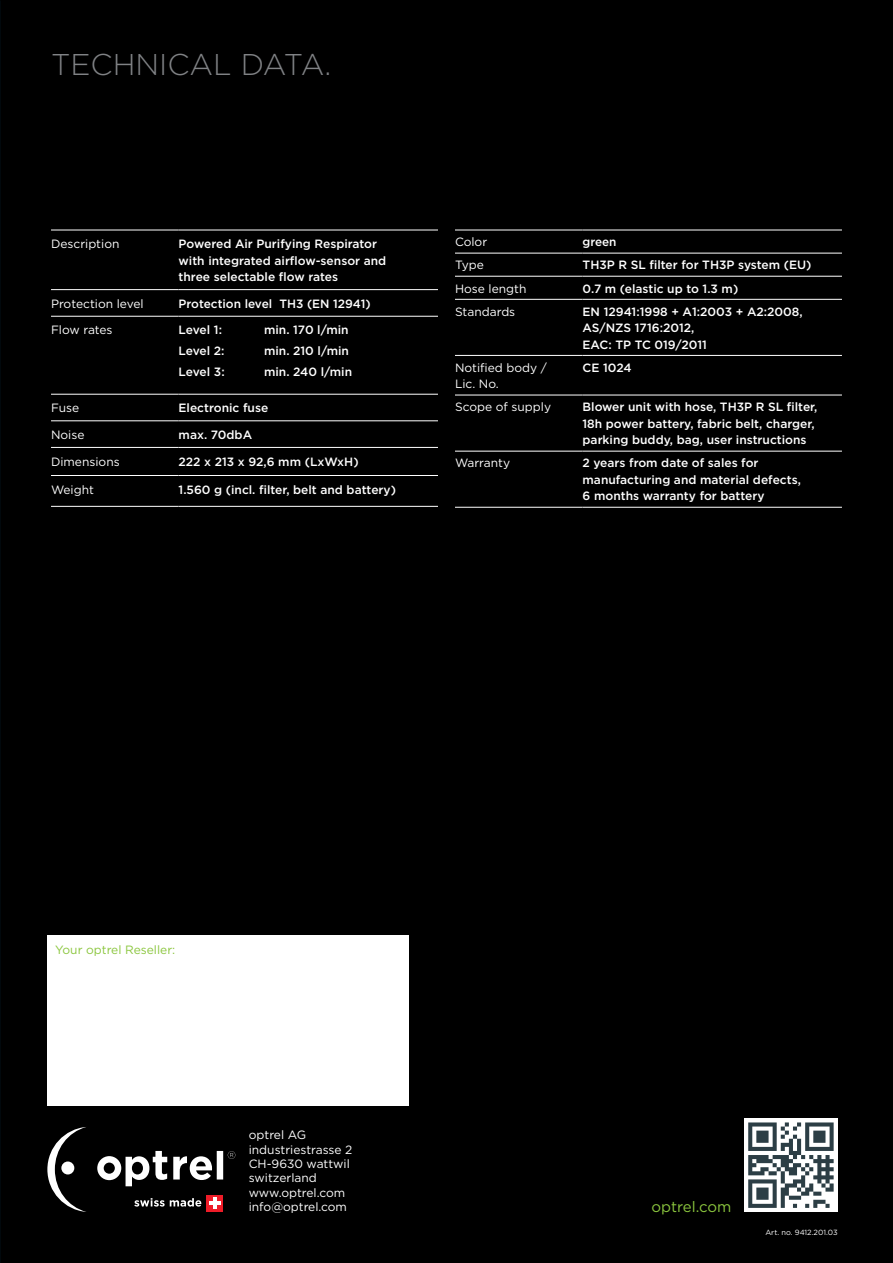
<style>
.page{position:relative;width:893px;height:1263px;background:#000}
.page>*{position:absolute;margin:0;border:0;box-sizing:border-box;transform-origin:0 0}
.t1{font:300 30px "Gotham";color:#808285}
.t2{font:15px "Gotham";color:#8bc63e}
.t3{font:500 12px/16.5px "Gotham";color:#fff}
.t4{font:12px/14.4px "Gotham";color:#fff}
.t5{font:12px "Gotham";color:#8bc63e}
.t6{font:7.5px "Gotham";color:#fff}
</style>
<div class="page">
<svg style="left:97px;top:1151px;width:138px;height:35px"></svg>
<svg style="left:47px;top:1127px;width:40px;height:85px;background:#2c2c2c"></svg>
<div style="left:61px;top:1161px;width:13px;height:13px;background:#fff;border-radius:50%"></div>
<svg style="left:134px;top:1198px;width:67px;height:8px"></svg>
<div style="left:207px;top:1195px;width:16px;height:16px;background:#ee1c28"></div>
<hr style="left:213px;top:1197px;width:4px;height:12px;background:#fff">
<hr style="left:209px;top:1201px;width:11px;height:4px;background:#fff">
<div style="left:744px;top:1118px;width:94px;height:94px;background:#fff"></div>
<svg style="left:748px;top:1122px;width:86px;height:86px"></svg>
<div style="left:47px;top:935px;width:361px;height:171px;background:#fff"></div>
<hr style="left:51px;top:230px;width:128px;height:1px;background:#fff">
<hr style="left:179px;top:230px;width:259px;height:1px;background:#fff">
<hr style="left:51px;top:289px;width:128px;height:1px;background:#fff">
<hr style="left:179px;top:289px;width:259px;height:1px;background:#fff">
<hr style="left:51px;top:316px;width:128px;height:1px;background:#fff">
<hr style="left:179px;top:316px;width:259px;height:1px;background:#fff">
<hr style="left:51px;top:394px;width:128px;height:1px;background:#fff">
<hr style="left:179px;top:394px;width:259px;height:1px;background:#fff">
<hr style="left:51px;top:420px;width:128px;height:1px;background:#fff">
<hr style="left:179px;top:420px;width:259px;height:1px;background:#fff">
<hr style="left:51px;top:447px;width:128px;height:1px;background:#fff">
<hr style="left:179px;top:447px;width:259px;height:1px;background:#fff">
<hr style="left:51px;top:475px;width:128px;height:1px;background:#fff">
<hr style="left:179px;top:475px;width:259px;height:1px;background:#fff">
<hr style="left:51px;top:506px;width:128px;height:1px;background:#fff">
<hr style="left:179px;top:506px;width:259px;height:1px;background:#fff">
<hr style="left:455px;top:230px;width:128px;height:1px;background:#fff">
<hr style="left:583px;top:230px;width:259px;height:1px;background:#fff">
<hr style="left:455px;top:253px;width:128px;height:1px;background:#fff">
<hr style="left:583px;top:253px;width:259px;height:1px;background:#fff">
<hr style="left:455px;top:276px;width:128px;height:1px;background:#fff">
<hr style="left:583px;top:276px;width:259px;height:1px;background:#fff">
<hr style="left:455px;top:299px;width:128px;height:1px;background:#fff">
<hr style="left:583px;top:299px;width:259px;height:1px;background:#fff">
<hr style="left:455px;top:355px;width:128px;height:1px;background:#fff">
<hr style="left:583px;top:355px;width:259px;height:1px;background:#fff">
<hr style="left:455px;top:395px;width:128px;height:1px;background:#fff">
<hr style="left:583px;top:395px;width:259px;height:1px;background:#fff">
<hr style="left:455px;top:451px;width:128px;height:1px;background:#fff">
<hr style="left:583px;top:451px;width:259px;height:1px;background:#fff">
<hr style="left:455px;top:507px;width:128px;height:1px;background:#fff">
<hr style="left:583px;top:507px;width:259px;height:1px;background:#fff">
<h1 class="t1" style="left:51px;top:45px;width:282px">TECHNICAL DATA.</h1>
<p class="t4" style="left:51px;top:236px;width:70px">Description</p>
<p class="t3" style="left:179px;top:235px;width:209px">Powered Air Purifying Respirator with integrated airflow-sensor and three selectable flow rates</p>
<p class="t4" style="left:51px;top:296px;width:94px">Protection level</p>
<p class="t3" style="left:179px;top:295px;width:194px">Protection level TH3 (EN 12941)</p>
<p class="t4" style="left:51px;top:323px;width:63px">Flow rates</p>
<p class="t3" style="left:179px;top:322px;width:45px">Level 1:</p>
<p class="t3" style="left:264px;top:322px;width:86px">min. 170 l/min</p>
<p class="t3" style="left:179px;top:342px;width:48px">Level 2:</p>
<p class="t3" style="left:264px;top:342px;width:86px">min. 210 l/min</p>
<p class="t3" style="left:179px;top:363px;width:48px">Level 3:</p>
<p class="t3" style="left:264px;top:363px;width:90px">min. 240 l/min</p>
<p class="t4" style="left:51px;top:401px;width:30px">Fuse</p>
<p class="t3" style="left:179px;top:400px;width:91px">Electronic fuse</p>
<p class="t4" style="left:51px;top:427px;width:35px">Noise</p>
<p class="t3" style="left:179px;top:426px;width:75px">max. 70dbA</p>
<p class="t4" style="left:51px;top:454px;width:70px">Dimensions</p>
<p class="t3" style="left:179px;top:453px;width:182px">222 x 213 x 92,6 mm (LxWxH)</p>
<p class="t4" style="left:51px;top:482px;width:44px">Weight</p>
<p class="t3" style="left:179px;top:481px;width:219px">1.560 g (incl. filter, belt and battery)</p>
<p class="t4" style="left:455px;top:235px;width:34px">Color</p>
<p class="t3" style="left:583px;top:234px;width:36px">green</p>
<p class="t4" style="left:455px;top:258px;width:30px">Type</p>
<p class="t3" style="left:583px;top:257px;width:230px">TH3P R SL filter for TH3P system (EU)</p>
<p class="t4" style="left:455px;top:281px;width:73px">Hose length</p>
<p class="t3" style="left:583px;top:280px;width:157px">0.7 m (elastic up to 1.3 m)</p>
<p class="t4" style="left:455px;top:304px;width:62px">Standards</p>
<p class="t3" style="left:583px;top:303px;width:222px">EN 12941:1998 + A1:2003 + A2:2008,<br>AS/NZS 1716:2012,<br>EAC: TP TC 019/2011</p>
<p class="t4" style="left:455px;top:359px;width:93px;line-height:16.5px">Notified body /<br>Lic. No.</p>
<p class="t3" style="left:583px;top:359px;width:51px">CE 1024</p>
<p class="t4" style="left:455px;top:400px;width:98px">Scope of supply</p>
<p class="t3" style="left:583px;top:399px;width:236px">Blower unit with hose, TH3P R SL filter,<br>18h power battery, fabric belt, charger, parking buddy, bag, user instructions</p>
<p class="t4" style="left:455px;top:456px;width:57px">Warranty</p>
<p class="t3" style="left:583px;top:455px;width:220px">2 years from date of sales for manufacturing and material defects,<br>6 months warranty for battery</p>
<p class="t5" style="left:55px;top:942px;width:121px">Your optrel Reseller:</p>
<p class="t4" style="left:249px;top:1127px;width:105px">optrel AG industriestrasse 2<br>CH-9630 wattwil switzerland www.optrel.com info@optrel.com</p>
<p class="t2" style="left:651px;top:1197px;width:81px">optrel.com</p>
<p class="t6" style="left:765px;top:1227px;width:74px">Art. no. 9412.201.03</p>
</div>
